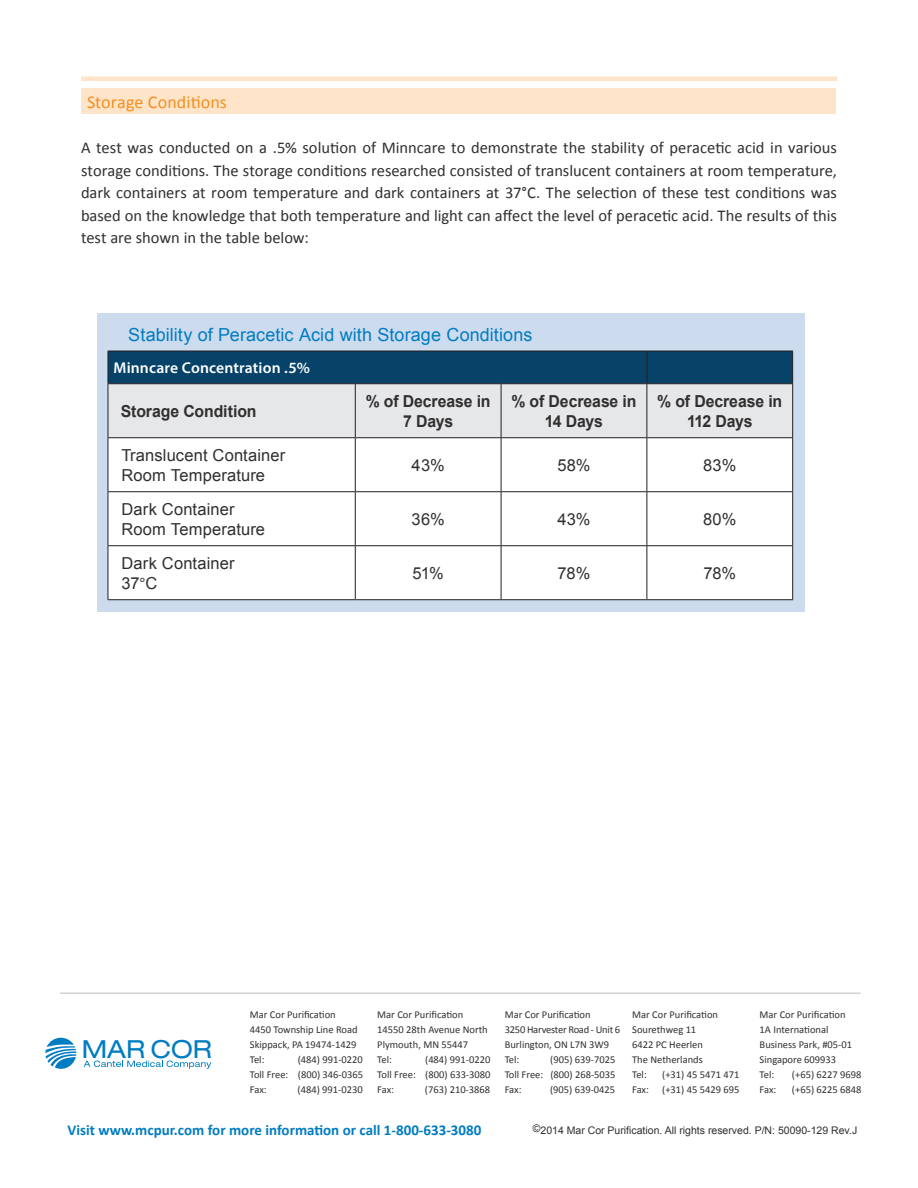
<style>
.page{position:relative;width:918px;height:1188px;background:#fff}
.page>*{position:absolute;margin:0;border:0;box-sizing:border-box;transform-origin:0 0}
.t1{font:expanded 24.9px "Helvetica Neue LT Std";color:#007cc2}
.Body_2{font:18px "Arial";letter-spacing:.005em;color:#007cc2}
.Head_1{font:18px "Calibri";letter-spacing:.005em;color:#f68e1e}
.t2{font:16.5px/22.5px "Calibri";color:#312f30;text-align:justify}
.t3{font:16.5px "Arial";letter-spacing:.01em;color:#312f30}
.t4{font:700 16.5px/19.8px "Arial";letter-spacing:-.005em;color:#312f30;text-align:center;scale:.96 1}
.t5{font:600 15.6px "Myriad Pro";letter-spacing:.01em;color:#fff}
.t6{font:700 15px "Calibri";color:#007cc2}
.t7{font:10.5px/15px "Calibri";color:#312f30}
.t8{font:10.5px "Arial";color:#312f30}
.t9{font:10.5px "Calibri";letter-spacing:-.02em;color:#312f30}
.s1{font-family:"Myriad Pro"}
</style>
<div class="page">
<div style="left:81px;top:76px;width:756px;height:5px;background:#fee5c9"></div>
<svg style="left:45px;top:1038px;width:31px;height:31px"></svg>
<svg style="left:84px;top:1061px;width:127px;height:8px"></svg>
<hr style="left:60px;top:992px;width:801px;height:2px;background:#d1d3d4">
<div style="left:98px;top:314px;width:708px;height:298px;background:#cddbef"></div>
<svg style="left:109px;top:352px;width:683px;height:85px;background:#92a9b8"></svg>
<div style="left:109px;top:438px;width:683px;height:161px;background:#fff"></div>
<hr style="left:108px;top:351px;width:247px;height:1px;background:#231f20">
<hr style="left:108px;top:351px;width:1px;height:32px;background:#231f20">
<hr style="left:355px;top:351px;width:146px;height:1px;background:#231f20">
<hr style="left:501px;top:351px;width:146px;height:1px;background:#231f20">
<hr style="left:647px;top:351px;width:146px;height:1px;background:#231f20">
<hr style="left:647px;top:351px;width:1px;height:32px;background:#231f20">
<hr style="left:792px;top:351px;width:1px;height:32px;background:#231f20">
<hr style="left:108px;top:383px;width:247px;height:1px;background:#231f20">
<hr style="left:108px;top:384px;width:1px;height:53px;background:#231f20">
<hr style="left:355px;top:383px;width:146px;height:1px;background:#231f20">
<hr style="left:355px;top:384px;width:1px;height:53px;background:#231f20">
<hr style="left:501px;top:383px;width:146px;height:1px;background:#231f20">
<hr style="left:501px;top:384px;width:1px;height:53px;background:#231f20">
<hr style="left:647px;top:383px;width:146px;height:1px;background:#231f20">
<hr style="left:647px;top:384px;width:1px;height:53px;background:#231f20">
<hr style="left:792px;top:384px;width:1px;height:53px;background:#231f20">
<hr style="left:108px;top:437px;width:247px;height:1px;background:#231f20">
<hr style="left:108px;top:438px;width:1px;height:53px;background:#231f20">
<hr style="left:355px;top:437px;width:146px;height:1px;background:#231f20">
<hr style="left:355px;top:438px;width:1px;height:53px;background:#231f20">
<hr style="left:501px;top:437px;width:146px;height:1px;background:#231f20">
<hr style="left:501px;top:438px;width:1px;height:53px;background:#231f20">
<hr style="left:647px;top:437px;width:146px;height:1px;background:#231f20">
<hr style="left:647px;top:438px;width:1px;height:53px;background:#231f20">
<hr style="left:792px;top:438px;width:1px;height:53px;background:#231f20">
<hr style="left:108px;top:491px;width:247px;height:1px;background:#231f20">
<hr style="left:108px;top:492px;width:1px;height:53px;background:#231f20">
<hr style="left:355px;top:491px;width:146px;height:1px;background:#231f20">
<hr style="left:355px;top:492px;width:1px;height:53px;background:#231f20">
<hr style="left:501px;top:491px;width:146px;height:1px;background:#231f20">
<hr style="left:501px;top:492px;width:1px;height:53px;background:#231f20">
<hr style="left:647px;top:491px;width:146px;height:1px;background:#231f20">
<hr style="left:647px;top:492px;width:1px;height:53px;background:#231f20">
<hr style="left:792px;top:492px;width:1px;height:53px;background:#231f20">
<hr style="left:108px;top:545px;width:247px;height:1px;background:#231f20">
<hr style="left:108px;top:546px;width:1px;height:53px;background:#231f20">
<hr style="left:355px;top:545px;width:146px;height:1px;background:#231f20">
<hr style="left:355px;top:546px;width:1px;height:53px;background:#231f20">
<hr style="left:501px;top:545px;width:146px;height:1px;background:#231f20">
<hr style="left:501px;top:546px;width:1px;height:53px;background:#231f20">
<hr style="left:647px;top:545px;width:146px;height:1px;background:#231f20">
<hr style="left:647px;top:546px;width:1px;height:53px;background:#231f20">
<hr style="left:792px;top:546px;width:1px;height:53px;background:#231f20">
<hr style="left:108px;top:599px;width:247px;height:1px;background:#231f20">
<hr style="left:355px;top:599px;width:146px;height:1px;background:#231f20">
<hr style="left:501px;top:599px;width:146px;height:1px;background:#231f20">
<hr style="left:647px;top:599px;width:146px;height:1px;background:#231f20">
<div style="left:81px;top:89px;width:755px;height:25px;background:#fee5c9"></div>
<p class="Head_1" style="left:87px;top:91px;width:142px">Storage Conditions</p>
<p class="t2" style="left:81px;top:136px;width:758px">A test was conducted on a .5% solution of Minncare to demonstrate the stability of peracetic acid in various storage conditions. The storage conditions researched consisted of translucent containers at room temperature, dark containers at room temperature and dark containers at 37°C. The selection of these test conditions was based on the knowledge that both temperature and light can affect the level of peracetic acid. The results of this test are shown in the table below:</p>
<p class="Body_2" style="left:128px;top:322px;width:406px">Stability of Peracetic Acid with Storage Conditions</p>
<p class="t5" style="left:114px;top:358px;width:198px">Minncare Concentration .5%</p>
<p class="t4" style="left:121px;top:402px;width:143px">Storage Condition</p>
<p class="t4" style="left:366px;top:392px;width:132px">% of Decrease in<br>7 Days</p>
<p class="t4" style="left:511px;top:392px;width:132px">% of Decrease in<br>14 Days</p>
<p class="t4" style="left:657px;top:392px;width:132px">% of Decrease in<br>112 Days</p>
<p class="t3" style="left:121px;top:444px;width:165px">Translucent Container</p>
<p class="t3" style="left:121px;top:464px;width:145px">Room Temperature</p>
<p class="t3" style="left:412px;top:454px;width:35px">43%</p>
<p class="t3" style="left:557px;top:454px;width:35px">58%</p>
<p class="t3" style="left:703px;top:454px;width:35px">83%</p>
<p class="t3" style="left:121px;top:498px;width:115px">Dark Container</p>
<p class="t3" style="left:121px;top:518px;width:145px">Room Temperature</p>
<p class="t3" style="left:121px;top:552px;width:115px">Dark Container</p>
<p class="t3" style="left:121px;top:572px;width:37px">37<span class="s1">°</span>C</p>
<p class="t3" style="left:411px;top:508px;width:35px">36%</p>
<p class="t3" style="left:557px;top:508px;width:35px">43%</p>
<p class="t3" style="left:703px;top:508px;width:35px">80%</p>
<p class="t3" style="left:413px;top:562px;width:33px">51%</p>
<p class="t3" style="left:558px;top:562px;width:34px">78%</p>
<p class="t3" style="left:703px;top:562px;width:34px">78%</p>
<p class="t1" style="left:82px;top:1034px;width:131px">MAR COR</p>
<p class="t7" style="left:250px;top:1007px;width:87px">Mar Cor Purification</p>
<p class="t7" style="left:250px;top:1022px;width:109px">4450 Township Line Road</p>
<p class="t7" style="left:250px;top:1037px;width:108px">Skippack, PA 19474-1429</p>
<p class="t7" style="left:250px;top:1052px;width:16px">Tel:</p>
<p class="t7" style="left:298px;top:1052px;width:67px">(484) 991-0220</p>
<p class="t7" style="left:250px;top:1067px;width:115px">Toll Free: (800) 346-0365</p>
<p class="t7" style="left:250px;top:1082px;width:18px">Fax:</p>
<p class="t7" style="left:298px;top:1082px;width:67px">(484) 991-0230</p>
<p class="t7" style="left:377px;top:1007px;width:87px">Mar Cor Purification</p>
<p class="t7" style="left:377px;top:1022px;width:112px">14550 28th Avenue North</p>
<p class="t7" style="left:377px;top:1037px;width:92px">Plymouth, MN 55447</p>
<p class="t7" style="left:377px;top:1052px;width:16px">Tel:</p>
<p class="t7" style="left:425px;top:1052px;width:67px">(484) 991-0220</p>
<p class="t7" style="left:377px;top:1067px;width:115px">Toll Free: (800) 633-3080</p>
<p class="t7" style="left:377px;top:1082px;width:18px">Fax:</p>
<p class="t7" style="left:425px;top:1082px;width:67px">(763) 210-3868</p>
<p class="t7" style="left:505px;top:1007px;width:87px">Mar Cor Purification</p>
<p class="t9" style="left:505px;top:1023px;width:117px">3250 Harvester Road - Unit 6</p>
<p class="t7" style="left:505px;top:1037px;width:106px">Burlington, ON L7N 3W9</p>
<p class="t7" style="left:505px;top:1052px;width:16px">Tel:</p>
<p class="t7" style="left:550px;top:1052px;width:67px">(905) 639-7025</p>
<p class="t7" style="left:505px;top:1067px;width:112px">Toll Free: (800) 268-5035</p>
<p class="t7" style="left:505px;top:1082px;width:18px">Fax:</p>
<p class="t7" style="left:550px;top:1082px;width:67px">(905) 639-0425</p>
<p class="t7" style="left:632px;top:1007px;width:87px">Mar Cor Purification</p>
<p class="t7" style="left:632px;top:1022px;width:66px">Sourethweg 11</p>
<p class="t7" style="left:632px;top:1037px;width:72px">6422 PC Heerlen</p>
<p class="t7" style="left:632px;top:1052px;width:72px">The Netherlands</p>
<p class="t7" style="left:632px;top:1067px;width:16px">Tel:</p>
<p class="t7" style="left:662px;top:1067px;width:79px">(+31) 45 5471 471</p>
<p class="t7" style="left:632px;top:1082px;width:18px">Fax:</p>
<p class="t7" style="left:662px;top:1082px;width:79px">(+31) 45 5429 695</p>
<p class="t7" style="left:760px;top:1007px;width:87px">Mar Cor Purification</p>
<p class="t7" style="left:760px;top:1022px;width:94px">1A International<br>Business Park, #05-01</p>
<p class="t7" style="left:760px;top:1052px;width:78px">Singapore 609933</p>
<p class="t7" style="left:760px;top:1067px;width:16px">Tel:</p>
<p class="t7" style="left:792px;top:1067px;width:71px">(+65) 6227 9698</p>
<p class="t7" style="left:760px;top:1082px;width:18px">Fax:</p>
<p class="t7" style="left:792px;top:1082px;width:71px">(+65) 6225 6848</p>
<p class="t6" style="left:68px;top:1120px;width:415px">Visit www.mcpur.com for more information or call 1-800-633-3080</p>
<p class="t8" style="left:533px;top:1123px;width:326px">©2014 Mar Cor Purification. All rights reserved. P/N: 50090-129 Rev.J</p>
</div>
